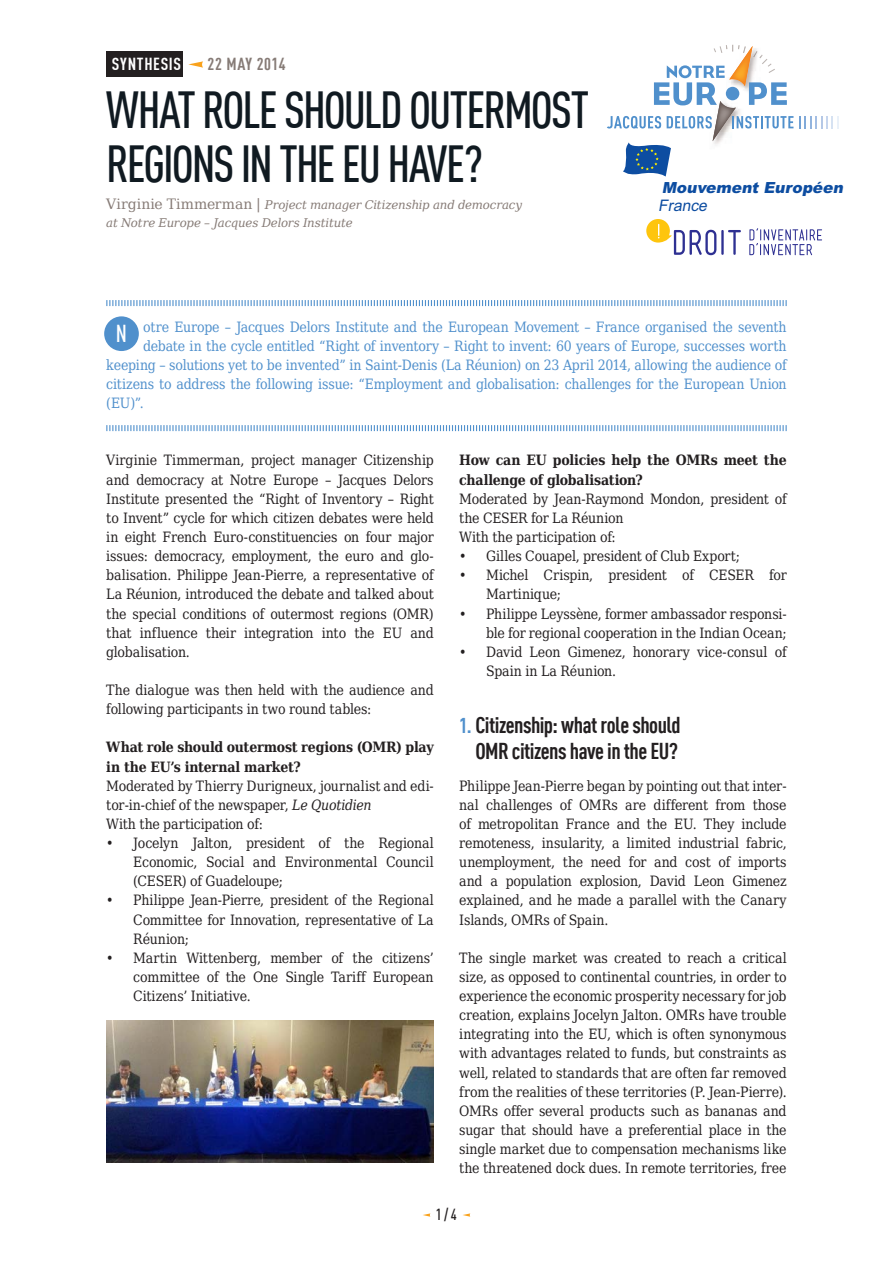
<style>
.page{position:relative;width:893px;height:1263px;background:#fff}
.page>*{position:absolute;margin:0;border:0;box-sizing:border-box;transform-origin:0 0}
.SYN_Titre{font:500 condensed 51px/54px "DIN Offc Pro";letter-spacing:-.04em;color:#101a21}
.t1{font:500 condensed 24px "DIN Offc Pro";color:#fff}
.SYN_Titre1{font:700 condensed 22.5px/25.5px "DIN Offc Pro";letter-spacing:-.025em;color:#231f20;text-align:right}
.t2{font:700 condensed 17.1px "DIN Offc Pro";letter-spacing:.04em;color:#fff}
.t3{font:700 condensed 17.1px "DIN Offc Pro";letter-spacing:.035em;color:#867b76}
.t4{font:italic 15.9px "Arial";color:#0d4da1}
.t5{font:500 condensed 15.75px "DIN Offc Pro";color:#231f20}
.t6{font:italic 900 15.3px "Arial";color:#0d4da1}
.SYN_Courant{font:14.25px/19.2px "DejaVu Serif Condensed";letter-spacing:-.01em;color:#231f20;text-align:justify}
.SYN_Chapo{font:14.25px "DejaVu Serif Condensed";letter-spacing:-.015em;color:#5090cc}
.SYN_Courant-2{font:700 14.25px/19.2px "DejaVu Serif Condensed";letter-spacing:-.015em;color:#231f20}
.SYN_Auteur{font:italic 12px/18px "DejaVu Serif";letter-spacing:-.015em;color:#867b76}
.s1{font-style:normal;font-size:14.25px}
.s2{font-style:italic}
.s3{font-size:21px;color:#5090cc}
</style>
<div class="page">
<svg style="left:423px;top:1213px;width:7px;height:4px"></svg>
<svg style="left:463px;top:1213px;width:7px;height:4px"></svg>
<svg style="left:799px;top:116px;width:40px;height:12px"></svg>
<div style="left:106px;top:52px;width:77px;height:25px;background:#231f20"></div>
<svg style="left:188px;top:61px;width:15px;height:7px"></svg>
<svg style="left:106px;top:300px;width:681px;height:7px"></svg>
<svg style="left:106px;top:425px;width:681px;height:7px"></svg>
<img style="left:106px;top:1021px;width:328px;height:142px">
<div style="left:104px;top:316px;width:35px;height:35px;background:#5090cc;border-radius:50%"></div>
<svg style="left:749px;top:228px;width:73px;height:27px"></svg>
<svg style="left:646px;top:219px;width:95px;height:36px"></svg>
<svg style="left:607px;top:45px;width:186px;height:132px"></svg>
<p class="t2" style="left:112px;top:51px;width:71px">SYNTHESIS</p>
<p class="t3" style="left:208px;top:51px;width:80px">22 MAY 2014</p>
<p class="SYN_Titre" style="left:106px;top:79px;width:484px">WHAT ROLE SHOULD OUTERMOST<br>REGIONS IN THE EU HAVE?</p>
<p class="SYN_Auteur" style="left:106px;top:194px;width:417px"><span class="s1">Virginie Timmerman |</span> Project manager Citizenship and democracy at Notre Europe – Jacques Delors Institute</p>
<p class="t6" style="left:662px;top:176px;width:186px">Mouvement Européen</p>
<p class="t4" style="left:658px;top:195px;width:54px">France</p>
<p class="SYN_Chapo" style="left:143px;top:314px;width:645px">otre Europe – Jacques Delors Institute and the European Movement – France organised the seventh</p>
<p class="SYN_Chapo" style="left:143px;top:333px;width:645px">debate in the cycle entitled “Right of inventory – Right to invent: 60 years of Europe, successes worth</p>
<p class="SYN_Chapo" style="left:106px;top:352px;width:682px">keeping – solutions yet to be invented” in Saint-Denis (La Réunion) on 23 April 2014, allowing the audience of</p>
<p class="SYN_Chapo" style="left:106px;top:371px;width:682px">citizens to address the following issue: “Employment and globalisation: challenges for the European Union</p>
<p class="SYN_Chapo" style="left:106px;top:390px;width:39px">(EU)”.</p>
<p class="t1" style="left:116px;top:316px;width:13px">N</p>
<p class="SYN_Courant" style="left:106px;top:450px;width:329px">Virginie Timmerman, project manager Citizenship and democracy at Notre Europe – Jacques Delors Institute presented the “Right of Inventory – Right to Invent” cycle for which citizen debates were held in eight French Euro-constituencies on four major issues: democracy, employment, the euro and glo&shy;balisation. Philippe Jean-Pierre, a representative of La Réunion, introduced the debate and talked about the special conditions of outermost regions (OMR) that influence their integration into the EU and globalisation.</p>
<p class="SYN_Courant" style="left:106px;top:679px;width:329px">The dialogue was then held with the audience and following participants in two round tables:</p>
<p class="SYN_Courant-2" style="left:106px;top:737px;width:329px">What role should outermost regions (OMR) play in the EU’s internal market?</p>
<p class="SYN_Courant" style="left:106px;top:775px;width:329px">Moderated by Thierry Durigneux, journalist and edi&shy;tor-in-chief of the newspaper, <span class="s2">Le Quotidien</span></p>
<p class="SYN_Courant" style="left:106px;top:813px;width:158px">With the participation of:</p>
<p class="SYN_Courant" style="left:133px;top:832px;width:302px;text-indent:-27px">• Jocelyn Jalton, president of the Regional Economic, Social and Environmental Council (CESER) of Guadeloupe;</p>
<p class="SYN_Courant" style="left:133px;top:889px;width:302px;text-indent:-27px">• Philippe Jean-Pierre, president of the Regional Committee for Innovation, representative of La Réunion;</p>
<p class="SYN_Courant" style="left:133px;top:947px;width:302px;text-indent:-27px">• Martin Wittenberg, member of the citizens’ committee of the One Single Tariff European Citizens’ Initiative.</p>
<p class="SYN_Courant-2" style="left:459px;top:450px;width:329px">How can EU policies help the OMRs meet the challenge of globalisation?</p>
<p class="SYN_Courant" style="left:459px;top:488px;width:329px">Moderated by Jean-Raymond Mondon, president of the CESER for La Réunion</p>
<p class="SYN_Courant" style="left:459px;top:526px;width:158px">With the participation of:</p>
<p class="SYN_Courant" style="left:459px;top:545px;width:282px">• Gilles Couapel, president of Club Export;</p>
<p class="SYN_Courant" style="left:486px;top:564px;width:302px;text-indent:-27px">• Michel Crispin, president of CESER for<br>Martinique;</p>
<p class="SYN_Courant" style="left:459px;top:602px;width:329px;text-align:right">• Philippe Leyssène, former ambassador responsi&shy;ble for regional cooperation in the Indian Ocean;</p>
<p class="SYN_Courant" style="left:486px;top:641px;width:302px;text-indent:-27px">• David Leon Gimenez, honorary vice-consul of<br>Spain in La Réunion.</p>
<p class="SYN_Titre1" style="left:459px;top:710px;width:223px"><span class="s3">1.</span> Citizenship: what role should<br>OMR citizens have in the EU?</p>
<p class="SYN_Courant" style="left:459px;top:775px;width:329px">Philippe Jean-Pierre began by pointing out that inter&shy;nal challenges of OMRs are different from those of metropolitan France and the EU. They include remoteness, insularity, a limited industrial fabric, unemployment, the need for and cost of imports and a population explosion, David Leon Gimenez explained, and he made a parallel with the Canary Islands, OMRs of Spain.</p>
<p class="SYN_Courant" style="left:459px;top:947px;width:329px">The single market was created to reach a critical size, as opposed to continental countries, in order to experience the economic prosperity necessary for job creation, explains Jocelyn Jalton. OMRs have trouble integrating into the EU, which is often synonymous with advantages related to funds, but constraints as well, related to standards that are often far removed from the realities of these territories (P. Jean-Pierre).<br>OMRs offer several products such as bananas and sugar that should have a preferential place in the single market due to compensation mechanisms like the threatened dock dues. In remote territories, free</p>
<p class="t5" style="left:436px;top:1203px;width:22px">1 / 4</p>
</div>
